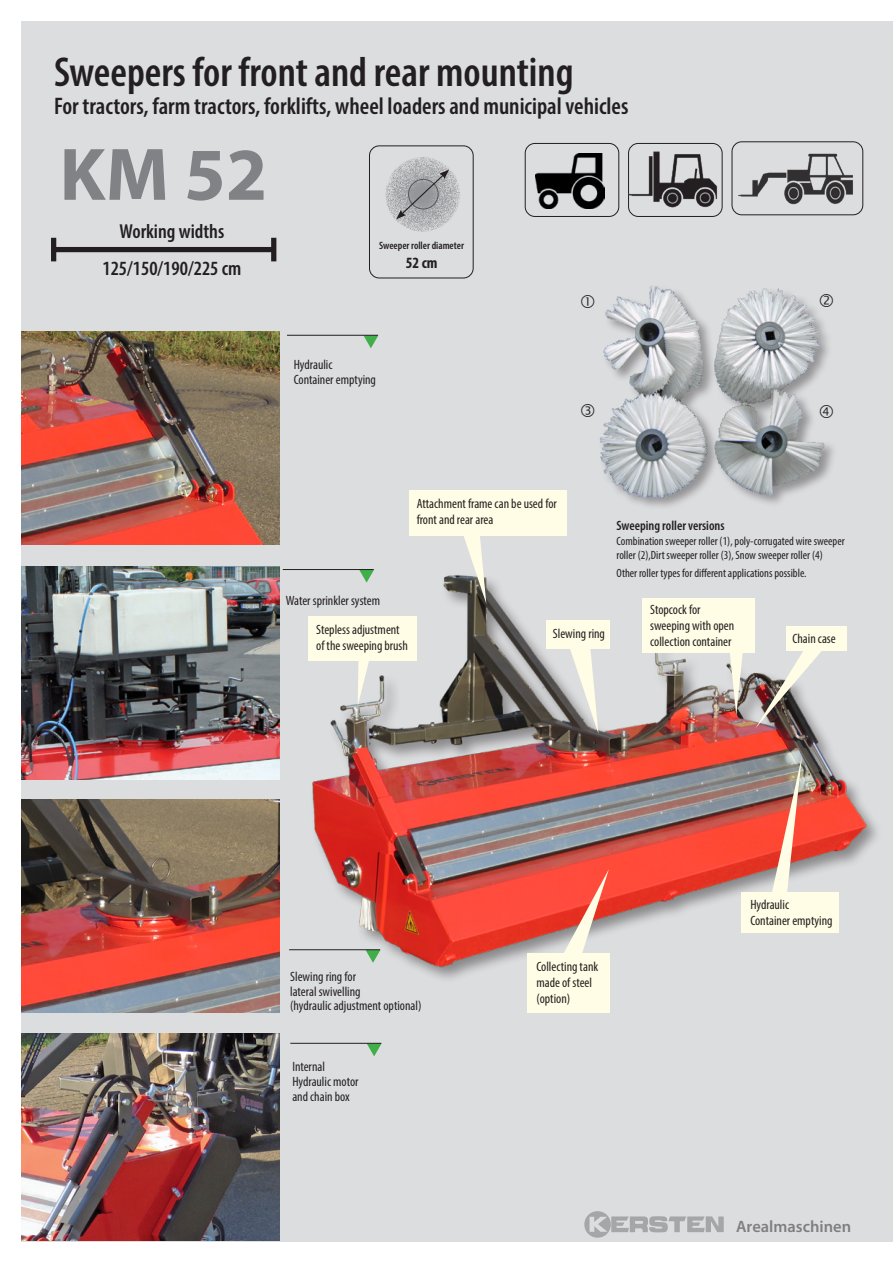
<style>
.page{position:relative;width:893px;height:1263px;background:#fff}
.page>*{position:absolute;margin:0;border:0;box-sizing:border-box;transform-origin:0 0}
.t1{font:700 75px "Myriad Pro";color:#808285}
.t2{font:600 condensed 42px "Myriad Pro";color:#231f20}
.t3{font:600 condensed 24px "Myriad Pro";color:#231f20}
.t4{font:600 condensed 20.25px "Myriad Pro";color:#231f20}
.t5{font:600 16.5px "Myriad Pro";color:#231f20}
.t6{font:700 condensed 15.75px "Myriad Pro";color:#231f20}
.t7{font:condensed 13.5px/16.2px "Myriad Pro";color:#231f20}
.t8{font:600 condensed 13.5px "Myriad Pro";color:#231f20}
.t9{font:condensed 12px "Myriad Pro";color:#231f20}
.t10{font:600 condensed 10.65px "Myriad Pro";color:#231f20}
</style>
<div class="page">
<div style="left:21px;top:21px;width:872px;height:1221px;background:#dcdddf"></div>
<svg style="left:584px;top:1211px;width:140px;height:27px"></svg>
<img style="left:271px;top:569px;width:606px;height:444px">
<img style="left:536px;top:153px;width:69px;height:55px">
<div style="left:525px;top:143px;width:94px;height:74px;border:1px solid #231f20;border-radius:10px"></div>
<svg style="left:385px;top:157px;width:75px;height:75px"></svg>
<div style="left:369px;top:145px;width:105px;height:133px;border:1px solid #231f20;border-radius:10px"></div>
<svg style="left:396px;top:170px;width:53px;height:49px;background:#a0a1a4"></svg>
<div style="left:628px;top:143px;width:94px;height:74px;border:1px solid #231f20;border-radius:10px"></div>
<img style="left:628px;top:149px;width:93px;height:62px">
<div style="left:54px;top:247px;width:220px;height:5px;background:#231f20"></div>
<div style="left:51px;top:238px;width:5px;height:23px;background:#231f20"></div>
<div style="left:271px;top:238px;width:5px;height:23px;background:#231f20"></div>
<img style="left:600px;top:285px;width:233px;height:220px">
<div style="left:732px;top:141px;width:131px;height:74px;border:1px solid #231f20;border-radius:10px"></div>
<img style="left:738px;top:153px;width:115px;height:52px">
<img style="left:21px;top:800px;width:259px;height:212px">
<img style="left:21px;top:1033px;width:259px;height:208px">
<img style="left:21px;top:566px;width:259px;height:213px">
<img style="left:21px;top:332px;width:259px;height:212px">
<svg style="left:364px;top:336px;width:14px;height:12px"></svg>
<hr style="left:287px;top:335px;width:91px;height:1px;background:#231f20">
<svg style="left:359px;top:570px;width:15px;height:13px"></svg>
<hr style="left:283px;top:569px;width:91px;height:1px;background:#231f20">
<svg style="left:365px;top:950px;width:15px;height:13px"></svg>
<hr style="left:289px;top:949px;width:91px;height:1px;background:#231f20">
<svg style="left:367px;top:1043px;width:15px;height:13px"></svg>
<hr style="left:290px;top:1043px;width:91px;height:1px;background:#231f20">
<img style="left:755px;top:642px;width:74px;height:86px">
<div style="left:786px;top:626px;width:61px;height:25px;background:#fffde5"></div>
<svg style="left:729px;top:653px;width:14px;height:62px"></svg>
<div style="left:642px;top:599px;width:113px;height:54px;background:#fffde5"></div>
<svg style="left:569px;top:649px;width:29px;height:85px"></svg>
<div style="left:546px;top:620px;width:64px;height:29px;background:#fffde5"></div>
<svg style="left:457px;top:536px;width:29px;height:68px"></svg>
<div style="left:409px;top:490px;width:158px;height:46px;background:#fffde5"></div>
<svg style="left:358px;top:661px;width:20px;height:45px"></svg>
<div style="left:308px;top:617px;width:109px;height:44px;background:#fffde5"></div>
<svg style="left:550px;top:869px;width:59px;height:85px;background:#ea8074"></svg>
<div style="left:527px;top:954px;width:83px;height:59px;background:#fffde5"></div>
<svg style="left:769px;top:756px;width:33px;height:136px;background:#d09386"></svg>
<div style="left:741px;top:892px;width:98px;height:41px;background:#fffde5"></div>
<svg style="left:820px;top:294px;width:13px;height:13px"></svg>
<svg style="left:820px;top:404px;width:13px;height:14px"></svg>
<p class="t2" style="left:54px;top:46px;width:521px">Sweepers for front and rear mounting</p>
<p class="t3" style="left:54px;top:92px;width:576px">For tractors, farm tractors, forklifts, wheel loaders and municipal vehicles</p>
<p class="t1" style="left:60px;top:126px;width:209px">KM 52</p>
<p class="t4" style="left:119px;top:219px;width:106px">Working widths</p>
<p class="t4" style="left:102px;top:256px;width:140px">125/150/190/225 cm</p>
<p class="t10" style="left:379px;top:239px;width:86px">Sweeper roller diameter</p>
<p class="t6" style="left:406px;top:253px;width:33px">52 cm</p>
<p class="t7" style="left:294px;top:357px;width:40px">Hydraulic</p>
<p class="t7" style="left:294px;top:372px;width:84px">Container emptying</p>
<p class="t7" style="left:417px;top:495px;width:142px">Attachment frame can be used for</p>
<p class="t7" style="left:417px;top:511px;width:78px">front and rear area</p>
<p class="t7" style="left:286px;top:593px;width:96px">Water sprinkler system</p>
<p class="t7" style="left:316px;top:621px;width:85px">Stepless adjustment</p>
<p class="t7" style="left:316px;top:637px;width:93px">of the sweeping brush</p>
<p class="t7" style="left:553px;top:625px;width:54px">Slewing ring</p>
<p class="t8" style="left:617px;top:517px;width:109px">Sweeping roller versions</p>
<p class="t9" style="left:617px;top:533px;width:230px">Combination sweeper roller (1), poly-corrugated wire sweeper</p>
<p class="t9" style="left:617px;top:548px;width:208px">roller (2),Dirt sweeper roller (3), Snow sweeper roller (4)</p>
<p class="t9" style="left:617px;top:566px;width:192px">Other roller types for different applications possible.</p>
<p class="t7" style="left:650px;top:601px;width:52px">Stopcock for</p>
<p class="t7" style="left:650px;top:617px;width:86px">sweeping with open</p>
<p class="t7" style="left:650px;top:633px;width:83px">collection container</p>
<p class="t7" style="left:792px;top:630px;width:45px">Chain case</p>
<p class="t7" style="left:290px;top:968px;width:67px">Slewing ring for</p>
<p class="t7" style="left:290px;top:983px;width:72px">lateral swivelling</p>
<p class="t7" style="left:290px;top:998px;width:133px">(hydraulic adjustment optional)</p>
<p class="t7" style="left:292px;top:1059px;width:34px">Internal</p>
<p class="t7" style="left:292px;top:1073px;width:68px">Hydraulic motor</p>
<p class="t7" style="left:292px;top:1088px;width:59px">and chain box</p>
<p class="t7" style="left:536px;top:958px;width:63px">Collecting tank</p>
<p class="t7" style="left:536px;top:974px;width:57px">made of steel (option)</p>
<p class="t7" style="left:750px;top:896px;width:40px">Hydraulic</p>
<p class="t7" style="left:750px;top:912px;width:84px">Container emptying</p>
<p class="t5" style="left:736px;top:1216px;width:116px">Arealmaschinen</p>
</div>
